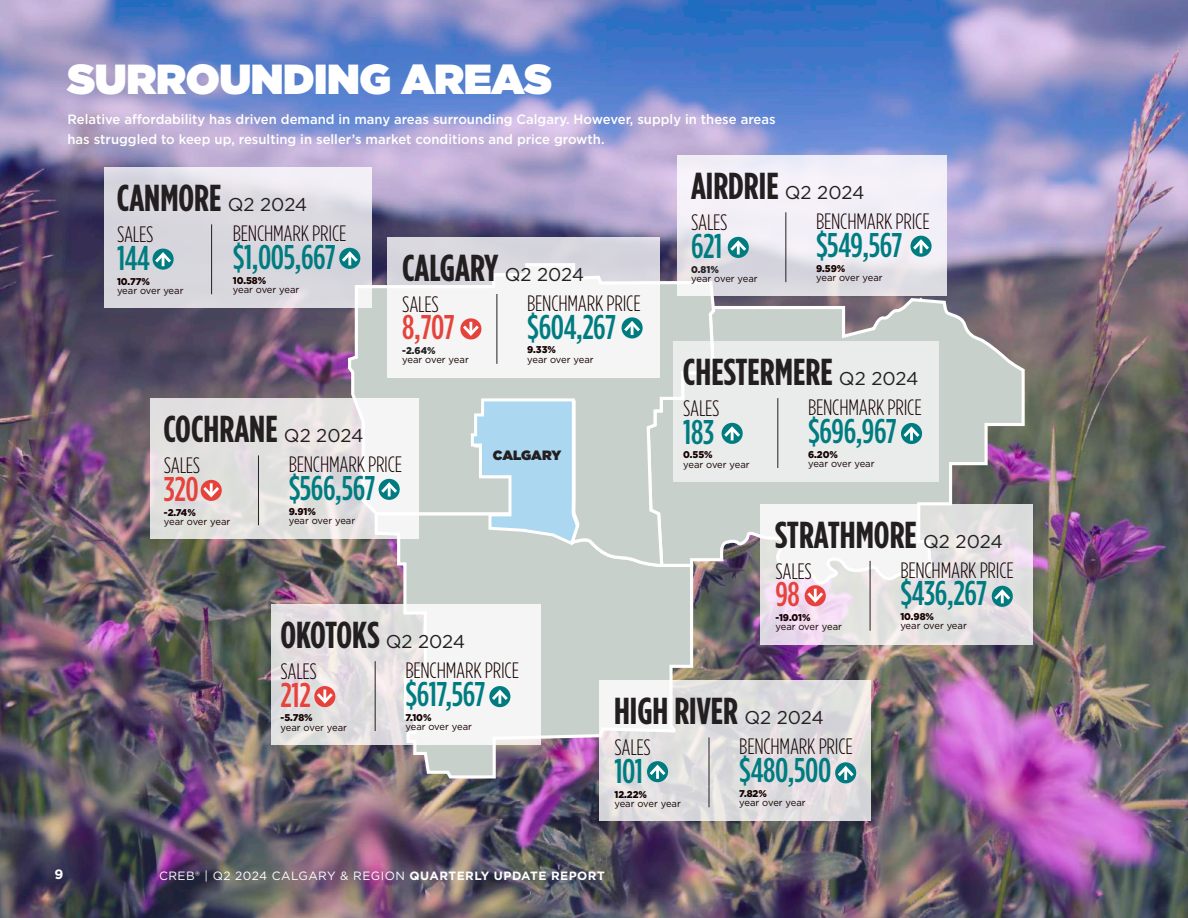
<style>
.page{position:relative;width:1188px;height:918px;background:#fff}
.page>*{position:absolute;margin:0;border:0;box-sizing:border-box;transform-origin:0 0}
.t1{font:900 42px "Gotham";letter-spacing:-.01em;color:#fff}
.t2{font:700 37.5px "Gotham Condensed";color:#231f20}
.t3{font:500 34.35px "Gotham Condensed";letter-spacing:-.01em;color:#007c81}
.t4{font:500 34.35px "Gotham Condensed";letter-spacing:-.01em;color:#e5433c}
.t5{font:300 22.2px "Gotham Condensed";letter-spacing:-.01em;color:#150000}
.t6{font:500 13.5px/19.5px "Gotham";color:#fff}
.t7{font:900 13.5px "Gotham";letter-spacing:-.005em;color:#231f20}
.t8{font:700 13.5px "Gotham";color:#fff}
.t9{font:12px "Gotham";letter-spacing:.04em;color:#fff}
.t10{font:9.9px "Gotham";color:#150000;scale:.96 1}
.t11{font:900 9.9px "Gotham";color:#150000;scale:.95 1}
.t12{font:900 9.9px "Gotham";color:#231f20;scale:.95 1}
.s1{font-family:"Gotham";font-weight:400;font-size:18.6px}
.s2{font-weight:700}
</style>
<div class="page">
<img style="left:0;top:0;width:1188px;height:918px">
<svg style="left:695px;top:296px;width:331px;height:293px;background:#ababad"></svg>
<img style="left:373px;top:569px;width:322px;height:211px">
<svg style="left:346px;top:262px;width:372px;height:307px;background:#c5cac8"></svg>
<svg style="left:469px;top:397px;width:112px;height:150px;background:#bbdae7"></svg>
<svg style="left:677px;top:155px;width:269px;height:141px;fill:#f1eff7"></svg>
<hr style="left:785px;top:212px;width:1px;height:70px;background:#231f20">
<svg style="left:910px;top:236px;width:22px;height:21px"></svg>
<svg style="left:910px;top:237px;width:22px;height:16px"></svg>
<svg style="left:728px;top:237px;width:21px;height:21px"></svg>
<svg style="left:727px;top:238px;width:22px;height:16px"></svg>
<svg style="left:150px;top:398px;width:268px;height:141px;fill:#e3e1e1"></svg>
<hr style="left:258px;top:455px;width:1px;height:70px;background:#231f20">
<svg style="left:379px;top:479px;width:21px;height:21px"></svg>
<svg style="left:378px;top:480px;width:22px;height:16px"></svg>
<div style="left:201px;top:480px;width:21px;height:21px;background:#e5433c;border-radius:50%"></div>
<svg style="left:200px;top:483px;width:22px;height:17px"></svg>
<svg style="left:271px;top:604px;width:270px;height:141px"></svg>
<hr style="left:375px;top:661px;width:1px;height:70px;background:#231f20">
<div style="left:489px;top:686px;width:21px;height:21px;background:#007c81;border-radius:50%"></div>
<svg style="left:489px;top:687px;width:22px;height:17px"></svg>
<svg style="left:314px;top:686px;width:21px;height:21px"></svg>
<svg style="left:314px;top:690px;width:22px;height:16px"></svg>
<svg style="left:760px;top:504px;width:273px;height:140px"></svg>
<hr style="left:870px;top:561px;width:1px;height:70px;background:#231f20">
<svg style="left:992px;top:586px;width:21px;height:21px"></svg>
<svg style="left:991px;top:587px;width:22px;height:16px"></svg>
<svg style="left:805px;top:585px;width:21px;height:21px"></svg>
<svg style="left:804px;top:589px;width:22px;height:16px"></svg>
<div style="left:673px;top:341px;width:266px;height:140px;background:#e9ecea"></div>
<hr style="left:777px;top:398px;width:1px;height:70px;background:#231f20">
<div style="left:901px;top:423px;width:21px;height:21px;background:#007c81;border-radius:50%"></div>
<svg style="left:901px;top:424px;width:21px;height:17px"></svg>
<svg style="left:722px;top:423px;width:21px;height:21px"></svg>
<svg style="left:721px;top:424px;width:22px;height:16px"></svg>
<svg style="left:105px;top:167px;width:267px;height:141px;background:#dbdae1"></svg>
<hr style="left:211px;top:224px;width:1px;height:70px;background:#231f20">
<svg style="left:339px;top:248px;width:21px;height:21px"></svg>
<svg style="left:339px;top:249px;width:22px;height:16px"></svg>
<svg style="left:153px;top:249px;width:21px;height:21px"></svg>
<svg style="left:152px;top:250px;width:22px;height:16px"></svg>
<svg style="left:599px;top:680px;width:271px;height:141px;background:#e1dfe1"></svg>
<hr style="left:709px;top:737px;width:1px;height:70px;background:#231f20">
<div style="left:835px;top:762px;width:21px;height:21px;background:#007c81;border-radius:50%"></div>
<svg style="left:835px;top:764px;width:22px;height:16px"></svg>
<div style="left:647px;top:761px;width:21px;height:21px;background:#007c81;border-radius:50%"></div>
<svg style="left:647px;top:763px;width:21px;height:16px"></svg>
<svg style="left:387px;top:237px;width:272px;height:140px;fill:#f4f5f4"></svg>
<hr style="left:497px;top:294px;width:1px;height:70px;background:#231f20">
<div style="left:622px;top:317px;width:21px;height:21px;background:#007c81;border-radius:50%"></div>
<svg style="left:621px;top:319px;width:22px;height:16px"></svg>
<svg style="left:460px;top:318px;width:21px;height:21px"></svg>
<svg style="left:460px;top:322px;width:22px;height:16px"></svg>
<h1 class="t1" style="left:68px;top:49px;width:486px">SURROUNDING AREAS</h1>
<h3 class="t6" style="left:68px;top:109px;width:710px">Relative affordability has driven demand in many areas surrounding Calgary. However, supply in these areas has struggled to keep up, resulting in seller’s market conditions and price growth.</h3>
<h2 class="t2" style="left:691px;top:164px;width:175px">AIRDRIE <span class="s1">Q2 2024</span></h2>
<h3 class="t5" style="left:691px;top:210px;width:38px">SALES</h3>
<h3 class="t3" style="left:691px;top:226px;width:33px">621</h3>
<p class="t12" style="left:691px;top:262px;width:31px">0.81%</p>
<p class="t10" style="left:691px;top:272px;width:71px">year over year</p>
<h2 class="t2" style="left:117px;top:176px;width:192px">CANMORE <span class="s1">Q2 2024</span></h2>
<h3 class="t5" style="left:117px;top:222px;width:38px">SALES</h3>
<h3 class="t3" style="left:117px;top:238px;width:35px">144</h3>
<p class="t11" style="left:117px;top:274px;width:36px">10.77%</p>
<p class="t10" style="left:117px;top:284px;width:71px">year over year</p>
<h3 class="t5" style="left:816px;top:209px;width:115px">BENCHMARK PRICE</h3>
<h3 class="t3" style="left:816px;top:225px;width:88px">$549,567</h3>
<p class="t11" style="left:816px;top:261px;width:32px">9.59%</p>
<p class="t10" style="left:816px;top:271px;width:71px">year over year</p>
<h3 class="t5" style="left:233px;top:221px;width:115px">BENCHMARK PRICE</h3>
<h3 class="t3" style="left:233px;top:237px;width:105px">$1,005,667</h3>
<p class="t11" style="left:233px;top:274px;width:37px">10.58%</p>
<p class="t10" style="left:233px;top:283px;width:71px">year over year</p>
<h2 class="t2" style="left:402px;top:246px;width:184px">CALGARY <span class="s1">Q2 2024</span></h2>
<h3 class="t5" style="left:402px;top:292px;width:38px">SALES</h3>
<h3 class="t4" style="left:402px;top:308px;width:54px">8,707</h3>
<p class="t12" style="left:402px;top:344px;width:37px">-2.64%</p>
<p class="t10" style="left:402px;top:354px;width:71px">year over year</p>
<h3 class="t5" style="left:527px;top:291px;width:115px">BENCHMARK PRICE</h3>
<h3 class="t3" style="left:527px;top:307px;width:90px">$604,267</h3>
<p class="t11" style="left:527px;top:343px;width:32px">9.33%</p>
<p class="t10" style="left:527px;top:353px;width:71px">year over year</p>
<h2 class="t2" style="left:683px;top:350px;width:237px">CHESTERMERE <span class="s1">Q2 2024</span></h2>
<h3 class="t5" style="left:683px;top:396px;width:38px">SALES</h3>
<h3 class="t3" style="left:683px;top:412px;width:32px">183</h3>
<p class="t11" style="left:683px;top:448px;width:33px">0.55%</p>
<p class="t10" style="left:683px;top:458px;width:71px">year over year</p>
<h3 class="t5" style="left:808px;top:395px;width:115px">BENCHMARK PRICE</h3>
<h3 class="t3" style="left:808px;top:411px;width:90px">$696,967</h3>
<p class="t11" style="left:808px;top:447px;width:33px">6.20%</p>
<p class="t10" style="left:808px;top:457px;width:71px">year over year</p>
<h2 class="t2" style="left:164px;top:407px;width:201px">COCHRANE <span class="s1">Q2 2024</span></h2>
<h3 class="t5" style="left:164px;top:453px;width:38px">SALES</h3>
<h3 class="t4" style="left:164px;top:469px;width:36px">320</h3>
<p class="t11" style="left:164px;top:505px;width:35px">-2.74%</p>
<p class="t10" style="left:164px;top:515px;width:71px">year over year</p>
<h3 class="t7" style="left:493px;top:446px;width:70px">CALGARY</h3>
<h3 class="t5" style="left:289px;top:452px;width:115px">BENCHMARK PRICE</h3>
<h3 class="t3" style="left:289px;top:468px;width:88px">$566,567</h3>
<p class="t11" style="left:289px;top:505px;width:30px">9.91%</p>
<p class="t10" style="left:289px;top:514px;width:71px">year over year</p>
<h2 class="t2" style="left:775px;top:512px;width:229px">STRATHMORE <span class="s1">Q2 2024</span></h2>
<h3 class="t5" style="left:775px;top:558px;width:38px">SALES</h3>
<h3 class="t4" style="left:775px;top:574px;width:26px">98</h3>
<p class="t11" style="left:775px;top:611px;width:39px">-19.01%</p>
<p class="t10" style="left:775px;top:620px;width:71px">year over year</p>
<h3 class="t5" style="left:900px;top:557px;width:115px">BENCHMARK PRICE</h3>
<h3 class="t3" style="left:900px;top:573px;width:88px">$436,267</h3>
<p class="t11" style="left:900px;top:610px;width:37px">10.98%</p>
<p class="t10" style="left:900px;top:620px;width:71px">year over year</p>
<h2 class="t2" style="left:280px;top:613px;width:186px">OKOTOKS <span class="s1">Q2 2024</span></h2>
<h3 class="t5" style="left:281px;top:659px;width:38px">SALES</h3>
<h3 class="t4" style="left:281px;top:675px;width:32px">212</h3>
<p class="t11" style="left:281px;top:711px;width:35px">-5.78%</p>
<p class="t10" style="left:281px;top:721px;width:71px">year over year</p>
<h3 class="t5" style="left:405px;top:658px;width:115px">BENCHMARK PRICE</h3>
<h3 class="t3" style="left:405px;top:674px;width:82px">$617,567</h3>
<p class="t11" style="left:405px;top:710px;width:29px">7.10%</p>
<p class="t10" style="left:405px;top:720px;width:71px">year over year</p>
<h2 class="t2" style="left:614px;top:689px;width:211px">HIGH RIVER <span class="s1">Q2 2024</span></h2>
<h3 class="t5" style="left:614px;top:735px;width:38px">SALES</h3>
<h3 class="t3" style="left:614px;top:751px;width:30px">101</h3>
<p class="t11" style="left:614px;top:787px;width:36px">12.22%</p>
<p class="t10" style="left:614px;top:797px;width:71px">year over year</p>
<h3 class="t5" style="left:739px;top:734px;width:115px">BENCHMARK PRICE</h3>
<h3 class="t3" style="left:739px;top:750px;width:94px">$480,500</h3>
<p class="t11" style="left:739px;top:787px;width:31px">7.82%</p>
<p class="t10" style="left:739px;top:796px;width:71px">year over year</p>
<h3 class="t8" style="left:55px;top:865px;width:10px">9</h3>
<p class="t9" style="left:159px;top:868px;width:447px">CREB® | Q2 2024 CALGARY &amp; REGION <span class="s2">QUARTERLY UPDATE REPORT</span></p>
</div>
